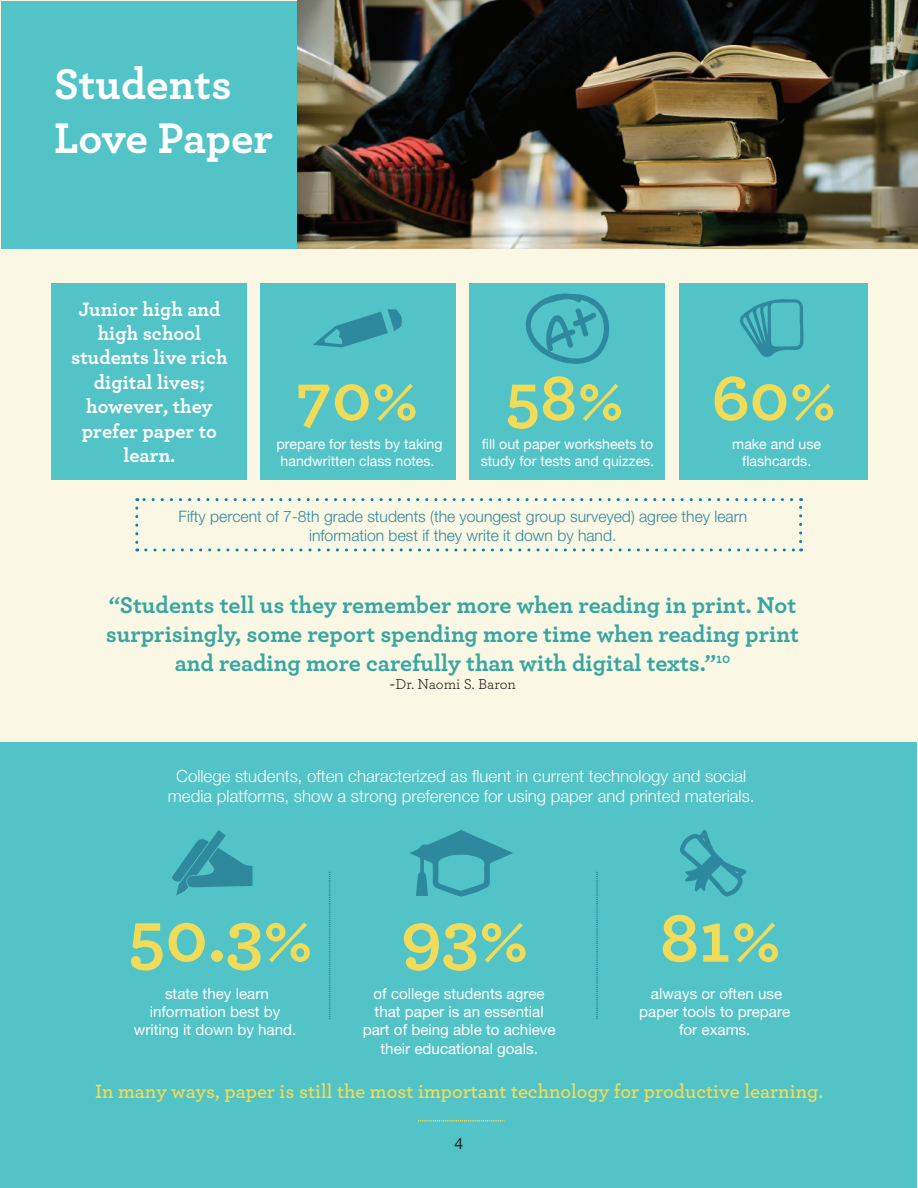
<style>
.page{position:relative;width:918px;height:1188px;background:#faf7e4}
.page>*{position:absolute;margin:0;border:0;box-sizing:border-box;transform-origin:0 0}
.t1{font:700 72.45px "Archer";color:#f1dc5a}
.t2{font:700 67.95px "Archer";color:#f1dc5a}
.t3{font:700 45px/54px "Archer";color:#fff}
.t4{font:700 24px/28.8px "Archer";color:#37a6a2;text-align:center}
.t5{font:700 20.4px/24.5px "Archer";color:#fff;text-align:center}
.t6{font:600 20.25px "Archer";color:#f1dc5a}
.t7{font:300 16.8px/20.2px "Helvetica Neue LT Std";color:#fff;text-align:center}
.t8{font:300 15.75px/18.9px "Helvetica Neue LT Std";color:#2e899f;text-align:center}
.t9{font:15.75px "Helvetica Neue";color:#231f20}
.t10{font:15.15px/18.1px "Helvetica Neue";color:#fff;text-align:center}
.t11{font:15px "Archer";color:#231f20}
.t12{font:14.25px/17.1px "Helvetica Neue";color:#fff}
.s1{font-family:"Minion Pro";font-size:18px}
</style>
<div class="page">
<div style="left:1px;top:1px;width:309px;height:247px;background:#52c3c6"></div>
<div style="left:1px;top:742px;width:916px;height:445px;background:#52c3c6"></div>
<img style="left:297px;top:0;width:621px;height:248px">
<div style="left:51px;top:283px;width:196px;height:197px;background:#52c3c6"></div>
<div style="left:260px;top:283px;width:196px;height:197px;background:#52c3c6"></div>
<svg style="left:313px;top:309px;width:89px;height:38px"></svg>
<div style="left:679px;top:283px;width:189px;height:197px;background:#52c3c6"></div>
<svg style="left:740px;top:299px;width:63px;height:58px"></svg>
<div style="left:469px;top:283px;width:196px;height:197px;background:#52c3c6"></div>
<svg style="left:525px;top:293px;width:85px;height:71px"></svg>
<svg style="left:410px;top:830px;width:103px;height:66px"></svg>
<svg style="left:329px;top:872px;width:2px;height:148px"></svg>
<svg style="left:596px;top:872px;width:2px;height:148px"></svg>
<svg style="left:418px;top:1120px;width:86px;height:2px"></svg>
<svg style="left:680px;top:830px;width:66px;height:66px"></svg>
<svg style="left:172px;top:830px;width:81px;height:66px"></svg>
<svg style="left:135px;top:508px;width:3px;height:43px"></svg>
<svg style="left:146px;top:548px;width:656px;height:3px"></svg>
<svg style="left:799px;top:498px;width:3px;height:44px"></svg>
<svg style="left:137px;top:498px;width:655px;height:3px"></svg>
<p class="t3" style="left:54px;top:54px;width:221px">Students<br>Love Paper</p>
<p class="t5" style="left:71px;top:295px;width:158px">Junior high and high school students live rich digital lives; however, they prefer paper to learn.</p>
<p class="t2" style="left:296px;top:344px;width:124px">70%</p>
<p class="t12" style="left:276px;top:436px;width:168px">prepare for tests by taking handwritten class notes.</p>
<p class="t2" style="left:506px;top:344px;width:120px">58%</p>
<p class="t12" style="left:481px;top:436px;width:175px">fill out paper worksheets to study for tests and quizzes.</p>
<p class="t2" style="left:712px;top:344px;width:126px">60%</p>
<p class="t12" style="left:732px;top:436px;width:90px;text-align:center">make and use flashcards.</p>
<p class="t8" style="left:179px;top:506px;width:570px">Fifty percent of 7-8th grade students (the youngest group surveyed) agree they learn information best if they write it down by hand.</p>
<p class="t4" style="left:106px;top:590px;width:695px">“Students tell us they remember more when reading in print. Not surprisingly, some report spending more time when reading print and reading more carefully than with digital texts.”<sup>10</sup></p>
<p class="t11" style="left:389px;top:674px;width:128px"><span class="s1">-</span>Dr. Naomi S. Baron</p>
<p class="t7" style="left:168px;top:765px;width:588px">College students, often characterized as fluent in current technology and social media platforms, show a strong preference for using paper and printed materials.</p>
<p class="t1" style="left:660px;top:880px;width:123px">81%</p>
<p class="t10" style="left:639px;top:986px;width:152px">always or often use paper tools to prepare for exams.</p>
<p class="t1" style="left:128px;top:880px;width:187px">50.3%</p>
<p class="t10" style="left:134px;top:985px;width:164px">state they learn information best by writing it down by hand.</p>
<p class="t1" style="left:401px;top:880px;width:130px">93%</p>
<p class="t10" style="left:363px;top:986px;width:194px">of college students agree that paper is an essential part of being able to achieve their educational goals.</p>
<p class="t6" style="left:95px;top:1076px;width:729px">In many ways, paper is still the most important technology for productive learning.</p>
<p class="t9" style="left:455px;top:1132px;width:10px">4</p>
</div>
